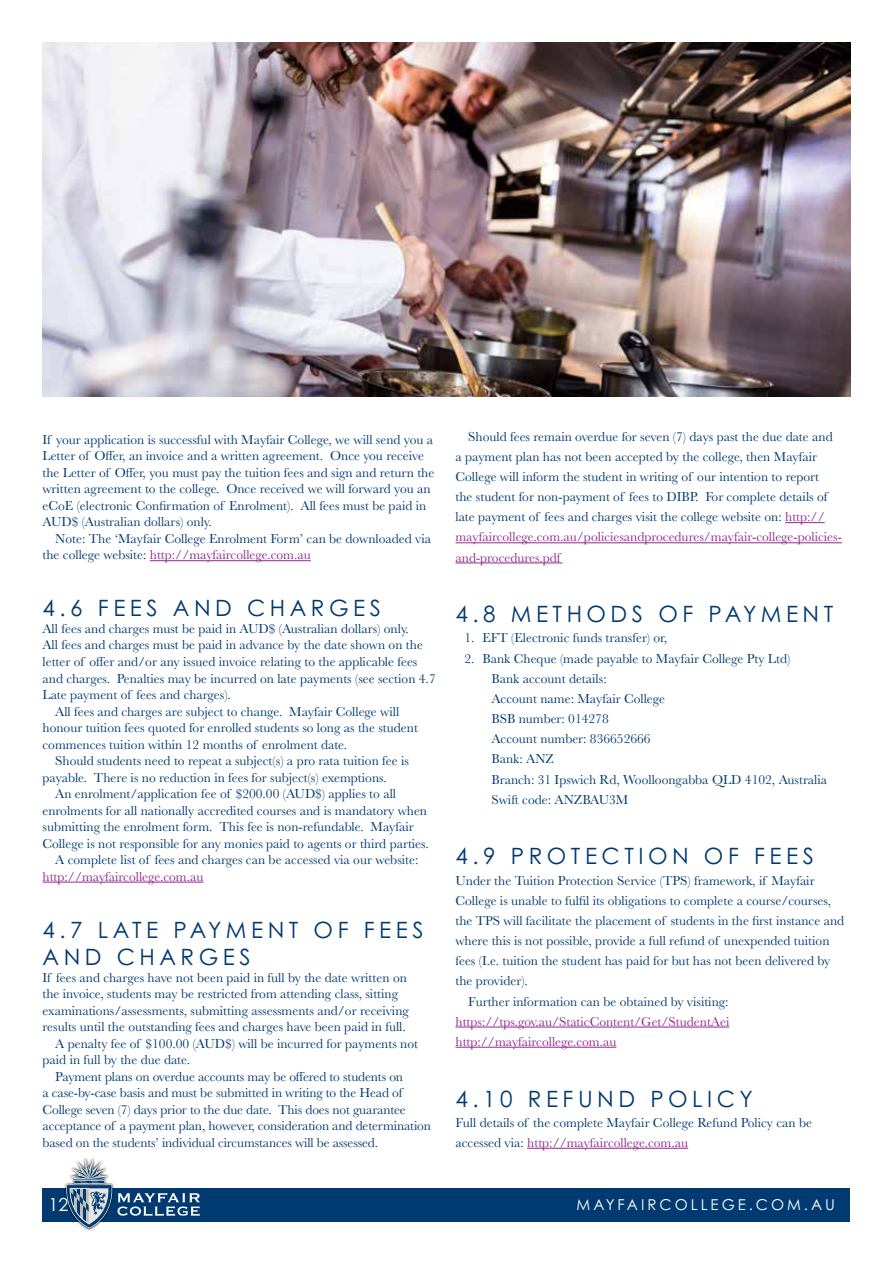
<style>
.page{position:relative;width:893px;height:1263px;background:#fff}
.page>*{position:absolute;margin:0;border:0;box-sizing:border-box;transform-origin:0 0}
.t1{font:22.5px/27.3px "Century Gothic Std";letter-spacing:.2em;color:#003a70}
.t2{font:18px "Century Gothic Std";color:#fff}
.t3{font:15px "Century Gothic Std";letter-spacing:.2em;color:#fff}
.t4{font:13.5px/20.1px "Baskerville";color:#003a70}
.t5{font:13.5px/20.1px "Baskerville";color:#92278f}
.s1{color:#92278f}
</style>
<div class="page">
<hr style="left:150px;top:560px;width:161px;height:1px;background:#92278f">
<hr style="left:43px;top:882px;width:160px;height:1px;background:#92278f">
<hr style="left:785px;top:522px;width:40px;height:1px;background:#92278f">
<hr style="left:455px;top:542px;width:387px;height:1px;background:#92278f">
<hr style="left:455px;top:563px;width:107px;height:1px;background:#92278f">
<hr style="left:455px;top:1027px;width:274px;height:1px;background:#92278f">
<hr style="left:455px;top:1047px;width:161px;height:1px;background:#92278f">
<hr style="left:527px;top:1148px;width:161px;height:1px;background:#92278f">
<img style="left:43px;top:43px;width:807px;height:354px">
<div style="left:43px;top:1188px;width:807px;height:33px;background:#003a70"></div>
<svg style="left:64px;top:1158px;width:31px;height:72px"></svg>
<svg style="left:66px;top:1159px;width:134px;height:70px"></svg>
<p class="t4" style="left:43px;top:431px;width:393px;line-height:16.5px">If your application is successful with Mayfair College, we will send you a Letter of Offer, an invoice and a written agreement. Once you receive the Letter of Offer, you must pay the tuition fees and sign and return the written agreement to the college. Once received we will forward you an eCoE (electronic Confirmation of Enrolment). All fees must be paid in AUD$ (Australian dollars) only.</p>
<p class="t4" style="left:43px;top:530px;width:390px;line-height:16.5px;text-indent:13px">Note: The ‘Mayfair College Enrolment Form’ can be downloaded via the college website: <span class="s1">http://mayfaircollege.com.au</span></p>
<h1 class="t1" style="left:43px;top:594px;width:340px">4.6 FEES AND CHARGES</h1>
<p class="t4" style="left:43px;top:619px;width:368px">All fees and charges must be paid in AUD$ (Australian dollars) only.</p>
<p class="t4" style="left:43px;top:635px;width:382px">All fees and charges must be paid in advance by the date shown on the</p>
<p class="t4" style="left:43px;top:652px;width:376px">letter of offer and/or any issued invoice relating to the applicable fees</p>
<p class="t4" style="left:43px;top:668px;width:395px">and charges. Penalties may be incurred on late payments (see section 4.7</p>
<p class="t4" style="left:43px;top:685px;width:190px">Late payment of fees and charges).</p>
<p class="t4" style="left:55px;top:701px;width:345px">All fees and charges are subject to change. Mayfair College will</p>
<p class="t4" style="left:43px;top:718px;width:377px">honour tuition fees quoted for enrolled students so long as the student</p>
<p class="t4" style="left:43px;top:734px;width:306px">commences tuition within 12 months of enrolment date.</p>
<p class="t4" style="left:55px;top:751px;width:355px">Should students need to repeat a subject(s) a pro rata tuition fee is</p>
<p class="t4" style="left:43px;top:767px;width:346px">payable. There is no reduction in fees for subject(s) exemptions.</p>
<p class="t4" style="left:55px;top:784px;width:342px">An enrolment/application fee of $200.00 (AUD$) applies to all</p>
<p class="t4" style="left:43px;top:800px;width:386px">enrolments for all nationally accredited courses and is mandatory when</p>
<p class="t4" style="left:43px;top:817px;width:373px">submitting the enrolment form. This fee is non-refundable. Mayfair</p>
<p class="t4" style="left:43px;top:833px;width:388px">College is not responsible for any monies paid to agents or third parties.</p>
<p class="t4" style="left:55px;top:850px;width:365px">A complete list of fees and charges can be accessed via our website:</p>
<p class="t5" style="left:43px;top:867px;width:162px">http://mayfaircollege.com.au</p>
<h1 class="t1" style="left:43px;top:916px;width:383px">4.7 LATE PAYMENT OF FEES<br>AND CHARGES</h1>
<p class="t4" style="left:43px;top:967px;width:366px">If fees and charges have not been paid in full by the date written on</p>
<p class="t4" style="left:43px;top:984px;width:357px">the invoice, students may be restricted from attending class, sitting</p>
<p class="t4" style="left:43px;top:1000px;width:368px">examinations/assessments, submitting assessments and/or receiving</p>
<p class="t4" style="left:43px;top:1017px;width:365px">results until the outstanding fees and charges have been paid in full.</p>
<p class="t4" style="left:55px;top:1033px;width:364px">A penalty fee of $100.00 (AUD$) will be incurred for payments not</p>
<p class="t4" style="left:43px;top:1050px;width:149px">paid in full by the due date.</p>
<p class="t4" style="left:55px;top:1067px;width:349px">Payment plans on overdue accounts may be offered to students on</p>
<p class="t4" style="left:43px;top:1083px;width:361px">a case-by-case basis and must be submitted in writing to the Head of</p>
<p class="t4" style="left:43px;top:1100px;width:365px">College seven (7) days prior to the due date. This does not guarantee</p>
<p class="t4" style="left:43px;top:1116px;width:390px">acceptance of a payment plan, however, consideration and determination</p>
<p class="t4" style="left:43px;top:1133px;width:337px">based on the students’ individual circumstances will be assessed.</p>
<p class="t4" style="left:455px;top:426px;width:388px;text-indent:13px">Should fees remain overdue for seven (7) days past the due date and a payment plan has not been accepted by the college, then Mayfair College will inform the student in writing of our intention to report<br>the student for non-payment of fees to DIBP. For complete details of late payment of fees and charges visit the college website on: <span class="s1">http:// mayfaircollege.com.au/policiesandprocedures/mayfair-college-policies&shy;and-procedures.pdf</span></p>
<h1 class="t1" style="left:455px;top:600px;width:379px">4.8 METHODS OF PAYMENT</h1>
<p class="t4" style="left:464px;top:628px;width:204px">1. EFT (Electronic funds transfer) or,</p>
<p class="t4" style="left:491px;top:648px;width:337px;text-indent:-27px">2. Bank Cheque (made payable to Mayfair College Pty Ltd)<br>Bank account details:<br>Account name: Mayfair College<br>BSB number: 014278<br>Account number: 836652666<br>Bank: ANZ<br>Branch: 31 Ipswich Rd, Woolloongabba QLD 4102, Australia<br>Swift code: ANZBAU3M</p>
<h1 class="t1" style="left:455px;top:842px;width:360px">4.9 PROTECTION OF FEES</h1>
<p class="t4" style="left:455px;top:870px;width:361px">Under the Tuition Protection Service (TPS) framework, if Mayfair</p>
<p class="t4" style="left:455px;top:890px;width:377px">College is unable to fulfil its obligations to complete a course/courses,</p>
<p class="t4" style="left:455px;top:911px;width:390px">the TPS will facilitate the placement of students in the first instance and</p>
<p class="t4" style="left:455px;top:931px;width:375px">where this is not possible, provide a full refund of unexpended tuition</p>
<p class="t4" style="left:455px;top:951px;width:376px">fees (I.e. tuition the student has paid for but has not been delivered by</p>
<p class="t4" style="left:455px;top:971px;width:74px">the provider).</p>
<p class="t4" style="left:468px;top:991px;width:262px">Further information can be obtained by visiting:</p>
<p class="t5" style="left:455px;top:1011px;width:275px">https://tps.gov.au/StaticContent/Get/StudentAei http://mayfaircollege.com.au</p>
<h1 class="t1" style="left:455px;top:1084px;width:299px">4.10 REFUND POLICY</h1>
<p class="t4" style="left:455px;top:1112px;width:358px">Full details of the complete Mayfair College Refund Policy can be accessed via: <span class="s1">http://mayfaircollege.com.au</span></p>
<h2 class="t2" style="left:48px;top:1193px;width:21px">12</h2>
<p class="t3" style="left:577px;top:1195px;width:260px">MAYFAIRCOLLEGE.COM.AU</p>
</div>
